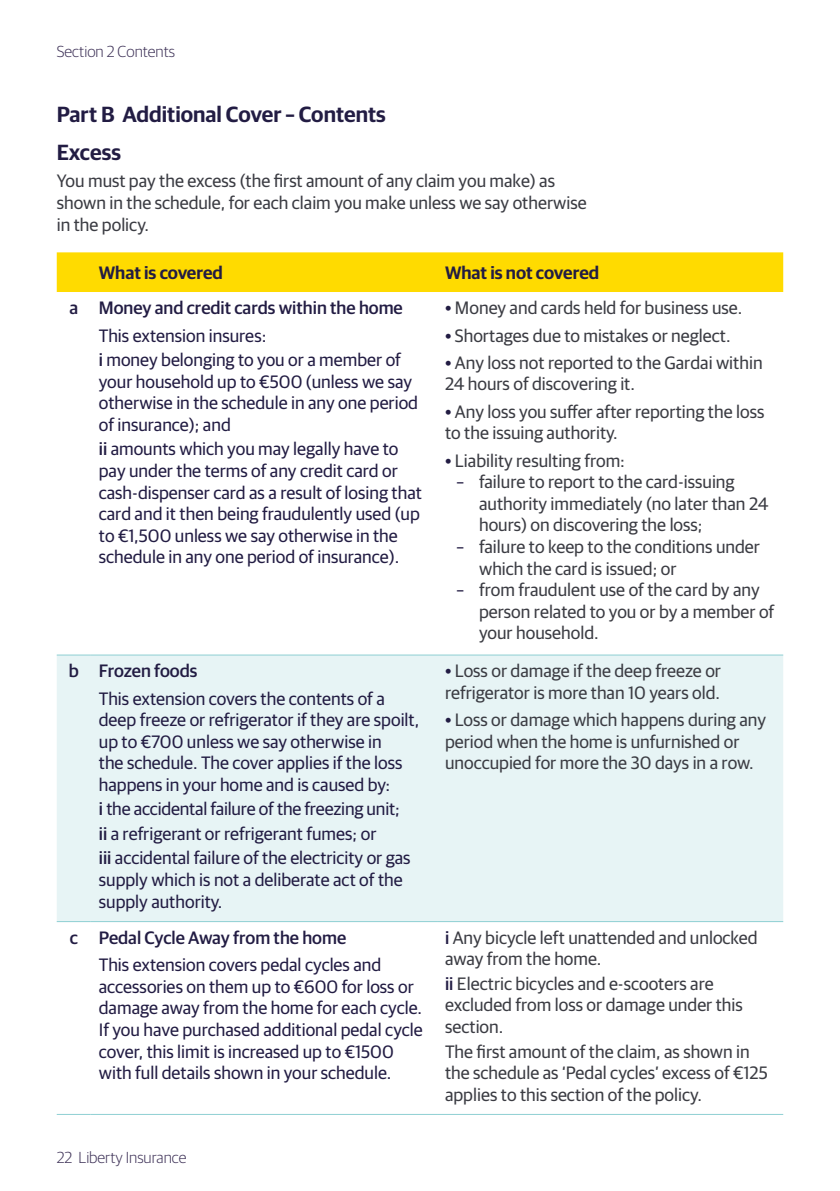
<style>
.page{position:relative;width:840px;height:1191px;background:#fff}
.page>*{position:absolute;margin:0;border:0;box-sizing:border-box;transform-origin:0 0}
.t1{font:600 22px/37.8px "Guardian Sans";color:#221c43}
.t2{font:18px/21.6px "Guardian Sans";color:#3b3c43}
.t3{font:18px/21.6px "Guardian Sans";color:#221c43}
.t4{font:500 18px "Guardian Sans";color:#221c43}
.t5{font:600 18px "Guardian Sans";color:#221c43}
.t6{font:300 16px "Guardian Sans";color:#403459}
.s1{font-weight:500}
.s2{font-weight:500;color:#221c43}
.s3{color:#221c43}
</style>
<div class="page">
<div style="left:57px;top:252px;width:725px;height:40px;background:#ffdb00"></div>
<div style="left:57px;top:655px;width:725px;height:266px;background:#e7f4f5"></div>
<hr style="left:57px;top:654px;width:34px;height:1px;background:#8ecfd3">
<hr style="left:91px;top:654px;width:346px;height:1px;background:#8ecfd3">
<hr style="left:437px;top:654px;width:345px;height:1px;background:#8ecfd3">
<hr style="left:57px;top:921px;width:34px;height:1px;background:#8ecfd3">
<hr style="left:91px;top:921px;width:346px;height:1px;background:#8ecfd3">
<hr style="left:437px;top:921px;width:345px;height:1px;background:#8ecfd3">
<hr style="left:57px;top:1114px;width:34px;height:1px;background:#8ecfd3">
<hr style="left:91px;top:1114px;width:346px;height:1px;background:#8ecfd3">
<hr style="left:437px;top:1114px;width:345px;height:1px;background:#8ecfd3">
<p class="t6" style="left:57px;top:40px;width:120px">Section 2 Contents</p>
<p class="t1" style="left:57px;top:94px;width:330px">Part B Additional Cover – Contents<br>Excess</p>
<p class="t2" style="left:57px;top:169px;width:531px">You must pay the excess (the first amount of any claim you make) as shown in the schedule, for each claim you make unless we say otherwise in the policy.</p>
<p class="t5" style="left:99px;top:260px;width:125px">What is covered</p>
<p class="t5" style="left:445px;top:260px;width:155px">What is not covered</p>
<p class="t4" style="left:69px;top:295px;width:335px">a Money and credit cards within the home</p>
<p class="t3" style="left:99px;top:322px;width:303px;line-height:24.4px">This extension insures:<br><span class="s1">i</span> money belonging to you or a member of</p>
<p class="t3" style="left:99px;top:369px;width:320px">your household up to €500 (unless we say otherwise in the schedule in any one period of insurance); and</p>
<p class="t3" style="left:99px;top:437px;width:324px"><span class="s1">ii</span> amounts which you may legally have to pay under the terms of any credit card or cash-dispenser card as a result of losing that card and it then being fraudulently used (up to €1,500 unless we say otherwise in the schedule in any one period of insurance).</p>
<p class="t2" style="left:445px;top:296px;width:298px"><span class="s2">•</span> Money and cards held for business use.</p>
<p class="t2" style="left:445px;top:323px;width:287px"><span class="s2">•</span> Shortages due to mistakes or neglect.</p>
<p class="t2" style="left:445px;top:350px;width:319px"><span class="s2">•</span> Any loss not reported to the Gardai within<br>24 hours of discovering it.</p>
<p class="t2" style="left:445px;top:399px;width:321px"><span class="s2">•</span> Any loss you suffer after reporting the loss to the issuing authority.</p>
<p class="t2" style="left:445px;top:448px;width:181px"><span class="s2">•</span> Liability resulting from:</p>
<p class="t2" style="left:479px;top:470px;width:290px;text-indent:-23px"><span class="s3">–</span> failure to report to the card-issuing authority immediately (no later than 24 hours) on discovering the loss;</p>
<p class="t2" style="left:479px;top:534px;width:282px;text-indent:-23px"><span class="s3">–</span> failure to keep to the conditions under which the card is issued; or</p>
<p class="t2" style="left:479px;top:578px;width:296px;text-indent:-23px"><span class="s3">–</span> from fraudulent use of the card by any person related to you or by a member of your household.</p>
<p class="t4" style="left:69px;top:658px;width:130px">b Frozen foods</p>
<p class="t3" style="left:99px;top:686px;width:322px">This extension covers the contents of a deep freeze or refrigerator if they are spoilt, up to €700 unless we say otherwise in<br>the schedule. The cover applies if the loss happens in your home and is caused by:</p>
<p class="t3" style="left:99px;top:795px;width:313px;line-height:24.4px"><span class="s1">i</span> the accidental failure of the freezing unit; <span class="s1">ii</span> a refrigerant or refrigerant fumes; or<br><span class="s1">iii</span> accidental failure of the electricity or gas</p>
<p class="t3" style="left:99px;top:867px;width:305px">supply which is not a deliberate act of the supply authority.</p>
<p class="t4" style="left:70px;top:924px;width:278px">c Pedal Cycle Away from the home</p>
<p class="t3" style="left:99px;top:952px;width:325px">This extension covers pedal cycles and accessories on them up to €600 for loss or damage away from the home for each cycle.<br>If you have purchased additional pedal cycle cover, this limit is increased up to €1500 with full details shown in your schedule.</p>
<p class="t6" style="left:57px;top:1146px;width:131px">22 Liberty Insurance</p>
<p class="t2" style="left:445px;top:659px;width:277px"><span class="s2">•</span> Loss or damage if the deep freeze or refrigerator is more than 10 years old.</p>
<p class="t2" style="left:445px;top:707px;width:322px"><span class="s2">•</span> Loss or damage which happens during any period when the home is unfurnished or unoccupied for more the 30 days in a row.</p>
<p class="t2" style="left:445px;top:925px;width:314px"><span class="s2">i</span> Any bicycle left unattended and unlocked away from the home.</p>
<p class="t2" style="left:445px;top:971px;width:299px"><span class="s2">ii</span> Electric bicycles and e-scooters are excluded from loss or damage under this section.</p>
<p class="t2" style="left:445px;top:1039px;width:324px">The first amount of the claim, as shown in the schedule as ‘Pedal cycles’ excess of €125 applies to this section of the policy.</p>
</div>
